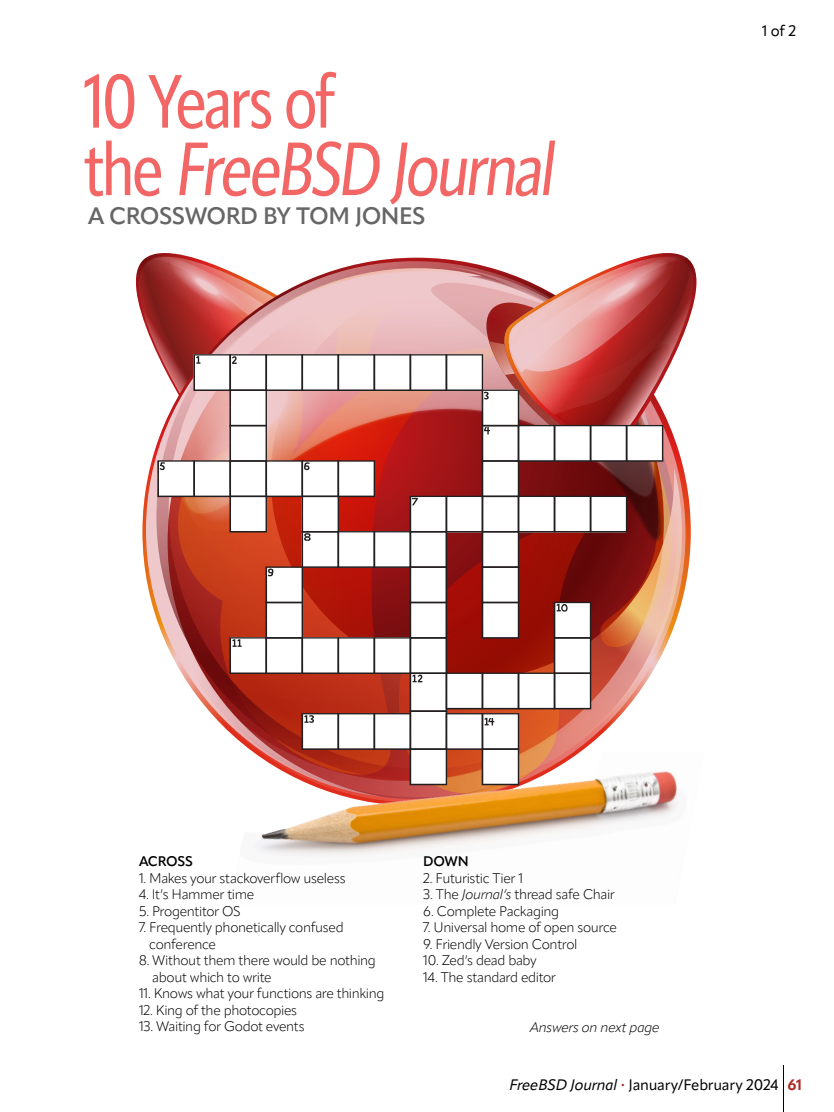
<style>
.page{position:relative;width:834px;height:1112px;background:#fff}
.page>*{position:absolute;margin:0;border:0;box-sizing:border-box;transform-origin:0 0}
.a_head{font:74.5px/67.5px "Apparat Cond";letter-spacing:-.045em;color:#f26666}
.by_line{font:600 23.5px "Apparat";letter-spacing:-.025em;color:#666}
.t1{font:15px "Apparat";letter-spacing:-.015em;color:#000}
.body_copy___no_indent{font:300 13.75px/16.5px "Apparat";letter-spacing:-.03em;color:#000}
.body_copy___no_indent-2{font:italic 300 13.75px "Apparat";letter-spacing:-.025em;color:#000}
.body_copy___no_indent-3{font:600 13.75px "Apparat";letter-spacing:-.02em;color:#000}
.s1{font-style:italic}
.s2{font-size:9px;color:#ac2b28}
.s3{font-weight:700;color:#ac2b28}
</style>
<div class="page">
<hr style="left:783px;top:1065px;width:1px;height:47px;background:#000">
<img style="left:139px;top:255px;width:555px;height:497px">
<img style="left:253px;top:752px;width:425px;height:105px">
<p class="a_head" style="left:84px;top:68px;width:482px">10 Years of<br>the FreeBSD Journal</p>
<p class="by_line" style="left:88px;top:201px;width:339px">A CROSSWORD BY TOM JONES</p>
<p class="t1" style="left:762px;top:22px;width:35px">1 of 2</p>
<p class="body_copy___no_indent-3" style="left:139px;top:853px;width:55px">ACROSS</p>
<p class="body_copy___no_indent" style="left:139px;top:870px;width:208px">1. Makes your stackoverflow useless</p>
<p class="body_copy___no_indent" style="left:139px;top:886px;width:117px">4. It’s Hammer time</p>
<p class="body_copy___no_indent" style="left:139px;top:903px;width:103px">5. Progentitor OS</p>
<p class="body_copy___no_indent" style="left:149px;top:919px;width:196px;text-indent:-10px">7. Frequently phonetically confused conference</p>
<p class="body_copy___no_indent" style="left:152px;top:952px;width:225px;text-indent:-13px">8. Without them there would be nothing about which to write</p>
<p class="body_copy___no_indent" style="left:139px;top:985px;width:247px">11. Knows what your functions are thinking</p>
<p class="body_copy___no_indent" style="left:139px;top:1002px;width:160px">12. King of the photocopies</p>
<p class="body_copy___no_indent" style="left:139px;top:1018px;width:167px">13. Waiting for Godot events</p>
<p class="body_copy___no_indent-3" style="left:423px;top:853px;width:47px">DOWN</p>
<p class="body_copy___no_indent" style="left:423px;top:870px;width:101px">2. Futuristic Tier 1</p>
<p class="body_copy___no_indent" style="left:423px;top:886px;width:193px">3. The <span class="s1">Journal’s</span> thread safe Chair</p>
<p class="body_copy___no_indent" style="left:423px;top:903px;width:137px">6. Complete Packaging</p>
<p class="body_copy___no_indent" style="left:423px;top:919px;width:195px">7. Universal home of open source</p>
<p class="body_copy___no_indent" style="left:423px;top:936px;width:156px">9. Friendly Version Control</p>
<p class="body_copy___no_indent" style="left:423px;top:952px;width:115px">10. Zed’s dead baby</p>
<p class="body_copy___no_indent" style="left:423px;top:969px;width:134px">14. The standard editor</p>
<p class="body_copy___no_indent-2" style="left:530px;top:1019px;width:131px">Answers on next page</p>
<p class="t1" style="left:509px;top:1076px;width:294px"><span class="s1">FreeBSD Journal</span> <span class="s2">•</span> January/February 2024 <span class="s3">61</span></p>
</div>
